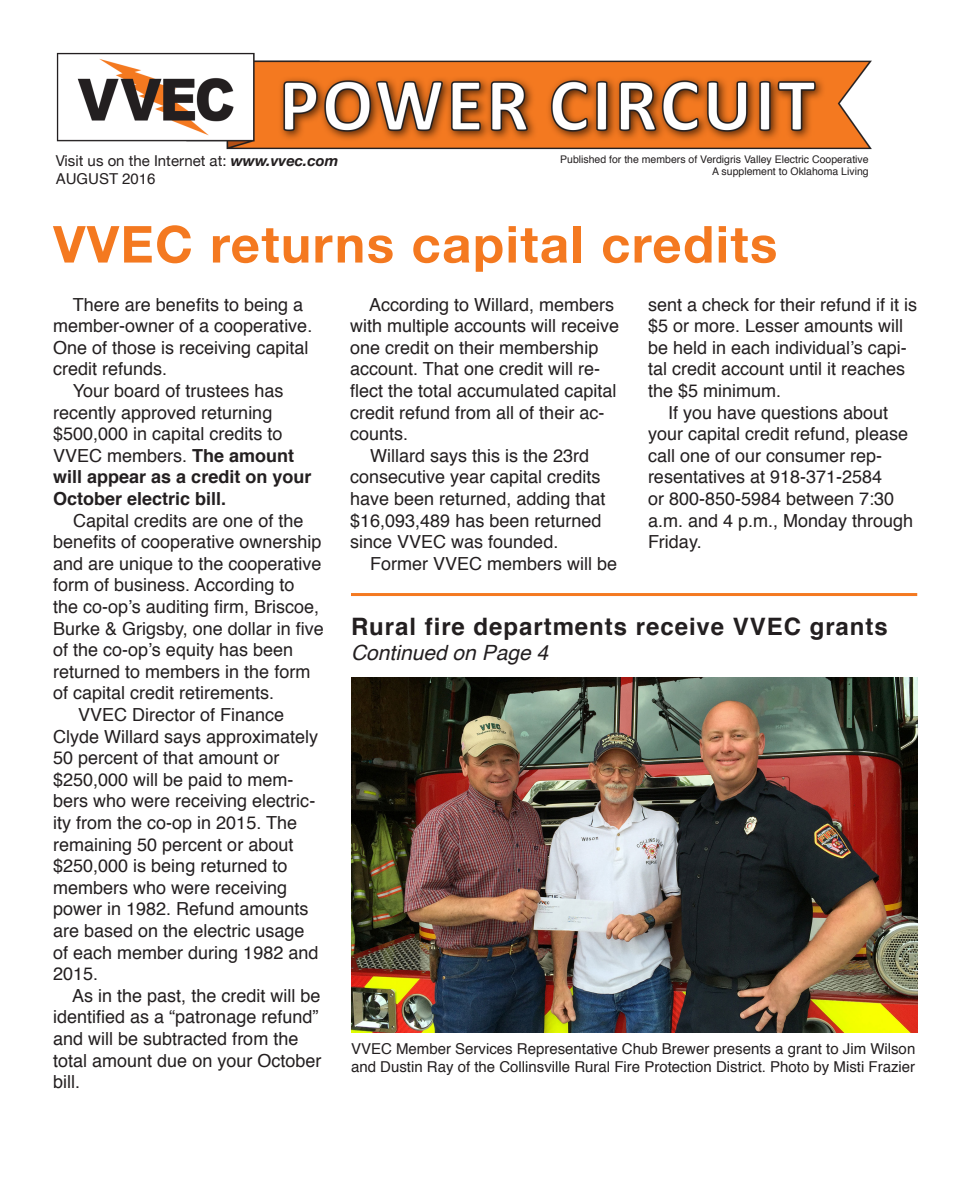
<style>
.page{position:relative;width:972px;height:1188px;background:#fff}
.page>*{position:absolute;margin:0;border:0;box-sizing:border-box;transform-origin:0 0}
.t1{font:700 51px "Helvetica Neue";letter-spacing:.03em;color:#f47920}
.t2{font:700 24px "Helvetica";letter-spacing:.04em;color:#231f20}
.t3{font:italic 21px "Helvetica";color:#231f20}
.t4{font:18px/21.6px "Helvetica";color:#231f20}
.VVEC_Body_Copy{font:15px/18px "Helvetica";color:#231f20}
.t5{font:15px "Helvetica Neue";color:#231f20}
.t6{font:10.5px "Helvetica";color:#231f20}
.s1{font-weight:700;font-style:italic}
.s2{font-weight:700}
</style>
<div class="page">
<img style="left:351px;top:677px;width:566px;height:355px">
<hr style="left:351px;top:593px;width:566px;height:3px;background:#f47920">
<img style="left:56px;top:52px;width:816px;height:98px">
<p class="t5" style="left:56px;top:150px;width:284px">Visit us on the Internet at: <span class="s1">www.vvec.com</span></p>
<p class="VVEC_Body_Copy" style="left:56px;top:170px;width:101px">AUGUST 2016</p>
<p class="t6" style="left:560px;top:151px;width:310px">Published for the members of Verdigris Valley Electric Cooperative</p>
<p class="t6" style="left:712px;top:164px;width:158px">A supplement to Oklahoma Living</p>
<p class="t1" style="left:53px;top:204px;width:726px">VVEC returns capital credits</p>
<p class="t4" style="left:53px;top:294px;width:261px;text-indent:20px">There are benefits to being a member-owner of a cooperative.<br>One of those is receiving capital credit refunds.</p>
<p class="t4" style="left:53px;top:380px;width:260px;text-indent:20px">Your board of trustees has recently approved returning $500,000 in capital credits to<br>VVEC members. <span class="s2">The amount will appear as a credit on your<br>October electric bill.</span></p>
<p class="t4" style="left:53px;top:510px;width:272px;text-indent:20px">Capital credits are one of the benefits of cooperative ownership and are unique to the cooperative form of business. According to<br>the co-op’s auditing firm, Briscoe,<br>Burke &amp; Grigsby, one dollar in five of the co-op’s equity has been returned to members in the form of capital credit retirements.</p>
<p class="t4" style="left:53px;top:704px;width:267px;text-indent:25px">VVEC Director of Finance<br>Clyde Willard says approximately<br>50 percent of that amount or $250,000 will be paid to mem&shy;bers who were receiving electric&shy;ity from the co-op in 2015. The remaining 50 percent or about $250,000 is being returned to members who were receiving power in 1982. Refund amounts are based on the electric usage of each member during 1982 and<br>2015.</p>
<p class="t4" style="left:53px;top:985px;width:270px;text-indent:19px">As in the past, the credit will be identified as a “patronage refund” and will be subtracted from the total amount due on your October bill.</p>
<p class="t4" style="left:350px;top:294px;width:271px;text-indent:19px">According to Willard, members with multiple accounts will receive one credit on their membership account. That one credit will re&shy;flect the total accumulated capital credit refund from all of their ac&shy;counts.</p>
<p class="t4" style="left:350px;top:445px;width:257px;text-indent:20px">Willard says this is the 23rd consecutive year capital credits have been returned, adding that $16,093,489 has been returned since VVEC was founded.</p>
<p class="t4" style="left:370px;top:553px;width:249px">Former VVEC members will be</p>
<p class="t4" style="left:648px;top:294px;width:271px">sent a check for their refund if it is $5 or more. Lesser amounts will be held in each individual’s capi&shy;tal credit account until it reaches the $5 minimum.</p>
<p class="t4" style="left:648px;top:402px;width:267px;text-indent:20px">If you have questions about your capital credit refund, please call one of our consumer rep&shy;resentatives at 918-371-2584<br>or 800-850-5984 between 7:30 a.m. and 4 p.m., Monday through<br>Friday.</p>
<p class="t2" style="left:351px;top:607px;width:538px">Rural fire departments receive VVEC grants</p>
<p class="t3" style="left:351px;top:636px;width:199px">Continued on Page 4</p>
<p class="VVEC_Body_Copy" style="left:351px;top:1040px;width:566px">VVEC Member Services Representative Chub Brewer presents a grant to Jim Wilson and Dustin Ray of the Collinsville Rural Fire Protection District. Photo by Misti Frazier</p>
</div>
